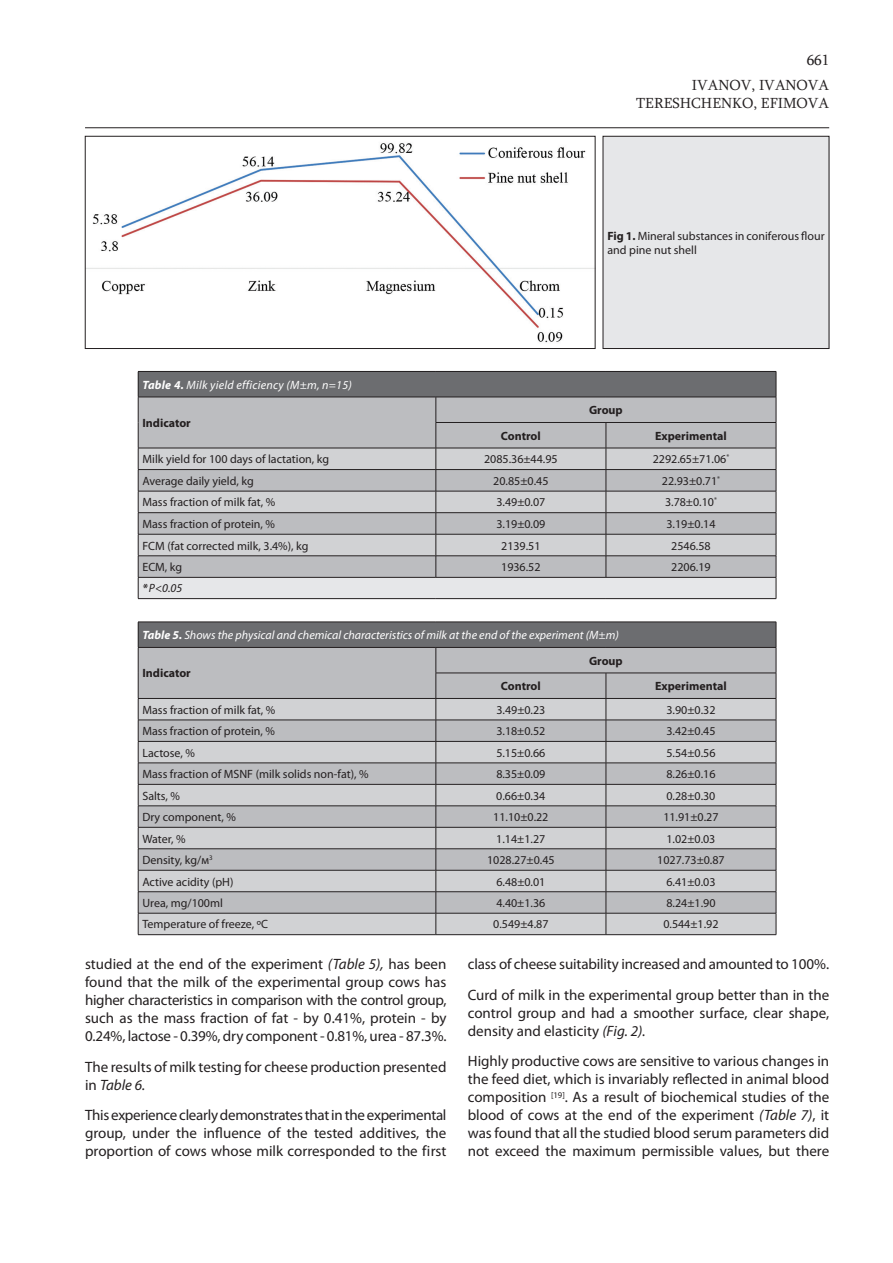
<style>
.page{position:relative;width:893px;height:1263px;background:#fff}
.page>*{position:absolute;margin:0;border:0;box-sizing:border-box;transform-origin:0 0}
.t1{font:15px/18px "Myriad Pro";color:#231f20;text-align:justify}
.t2{font:15px/18px "Sylfaen";color:#231f20;text-align:right}
.t3{font:12px/14.4px "Myriad Pro";color:#231f20}
.t4{font:italic 12px "Myriad Pro";color:#fff}
.t5{font:700 12px "Myriad Pro";color:#231f20}
.t6{font:italic 12px "Myriad Pro";letter-spacing:.02em;color:#fff}
.t7{font:italic 12px "Myriad Pro";color:#231f20}
.s1{font-weight:700}
.s2{font-weight:600}
.s3{font-style:italic}
</style>
<div class="page">
<hr style="left:85px;top:127px;width:744px;height:1px;background:#231f20">
<img style="left:87px;top:143px;width:506px;height:200px">
<div style="left:85px;top:136px;width:510px;height:213px;border:1px solid #231f20"></div>
<div style="left:603px;top:136px;width:226px;height:212px;background:#e6e7e9"></div>
<div style="left:603px;top:136px;width:226px;height:213px;border:1px solid #231f20"></div>
<hr style="left:138px;top:371px;width:298px;height:1px;background:#231f20">
<hr style="left:436px;top:371px;width:170px;height:1px;background:#231f20">
<hr style="left:606px;top:371px;width:170px;height:1px;background:#231f20">
<svg style="left:138px;top:372px;width:639px;height:226px;background:#b3b4b6"></svg>
<hr style="left:138px;top:598px;width:298px;height:1px;background:#231f20">
<hr style="left:436px;top:598px;width:170px;height:1px;background:#231f20">
<hr style="left:606px;top:598px;width:170px;height:1px;background:#231f20">
<svg style="left:138px;top:622px;width:639px;height:313px;background:#b6b7ba"></svg>
<hr style="left:138px;top:934px;width:298px;height:1px;background:#231f20">
<hr style="left:436px;top:934px;width:170px;height:1px;background:#231f20">
<hr style="left:606px;top:934px;width:170px;height:1px;background:#231f20">
<p class="t2" style="left:807px;top:51px;width:24px">661</p>
<p class="t2" style="left:636px;top:76px;width:194px">IVANOV, IVANOVA<br>TERESHCHENKO, EFIMOVA</p>
<p class="t6" style="left:142px;top:377px;width:211px"><span class="s1">Table 4.</span> Milk yield efficiency (M±m, n=15)</p>
<p class="t5" style="left:142px;top:416px;width:50px">Indicator</p>
<p class="t3" style="left:607px;top:228px;width:219px"><span class="s1">Fig 1.</span> Mineral substances in coniferous flour and pine nut shell</p>
<p class="t5" style="left:589px;top:403px;width:35px">Group</p>
<p class="t5" style="left:501px;top:429px;width:41px">Control</p>
<p class="t5" style="left:655px;top:429px;width:73px">Experimental</p>
<p class="t3" style="left:142px;top:452px;width:188px">Milk yield for 100 days of lactation, kg</p>
<p class="t3" style="left:484px;top:452px;width:75px">2085.36±44.95</p>
<p class="t3" style="left:653px;top:452px;width:78px">2292.65±71.06<sup>*</sup></p>
<p class="t3" style="left:142px;top:473px;width:113px">Average daily yield, kg</p>
<p class="t3" style="left:493px;top:473px;width:57px">20.85±0.45</p>
<p class="t3" style="left:662px;top:473px;width:60px">22.93±0.71<sup>*</sup></p>
<p class="t3" style="left:142px;top:495px;width:134px">Mass fraction of milk fat, %</p>
<p class="t3" style="left:496px;top:495px;width:51px">3.49±0.07</p>
<p class="t3" style="left:665px;top:495px;width:53px">3.78±0.10<sup>*</sup></p>
<p class="t3" style="left:142px;top:516px;width:134px">Mass fraction of protein, %</p>
<p class="t3" style="left:496px;top:516px;width:51px">3.19±0.09</p>
<p class="t3" style="left:666px;top:516px;width:51px">3.19±0.14</p>
<p class="t3" style="left:142px;top:538px;width:168px">FCM (fat corrected milk, 3.4%), kg</p>
<p class="t3" style="left:501px;top:538px;width:41px">2139.51</p>
<p class="t3" style="left:671px;top:538px;width:41px">2546.58</p>
<p class="t3" style="left:142px;top:560px;width:41px">ECM, kg</p>
<p class="t3" style="left:501px;top:560px;width:41px">1936.52</p>
<p class="t3" style="left:671px;top:560px;width:41px">2206.19</p>
<p class="t7" style="left:142px;top:581px;width:41px"><span class="s2">*</span>P&lt;0.05</p>
<p class="t4" style="left:142px;top:628px;width:478px"><span class="s1">Table 5.</span> Shows the physical and chemical characteristics of milk at the end of the experiment (M±m)</p>
<p class="t5" style="left:142px;top:667px;width:50px">Indicator</p>
<p class="t5" style="left:589px;top:654px;width:35px">Group</p>
<p class="t5" style="left:501px;top:679px;width:41px">Control</p>
<p class="t5" style="left:655px;top:679px;width:73px">Experimental</p>
<p class="t3" style="left:142px;top:702px;width:134px">Mass fraction of milk fat, %</p>
<p class="t3" style="left:496px;top:702px;width:51px">3.49±0.23</p>
<p class="t3" style="left:666px;top:702px;width:51px">3.90±0.32</p>
<p class="t3" style="left:142px;top:724px;width:134px">Mass fraction of protein, %</p>
<p class="t3" style="left:496px;top:724px;width:51px">3.18±0.52</p>
<p class="t3" style="left:666px;top:724px;width:51px">3.42±0.45</p>
<p class="t3" style="left:142px;top:745px;width:54px">Lactose, %</p>
<p class="t3" style="left:496px;top:745px;width:51px">5.15±0.66</p>
<p class="t3" style="left:666px;top:745px;width:51px">5.54±0.56</p>
<p class="t3" style="left:142px;top:767px;width:228px">Mass fraction of MSNF (milk solids non-fat), %</p>
<p class="t3" style="left:496px;top:767px;width:51px">8.35±0.09</p>
<p class="t3" style="left:666px;top:767px;width:51px">8.26±0.16</p>
<p class="t3" style="left:142px;top:788px;width:39px">Salts, %</p>
<p class="t3" style="left:496px;top:788px;width:51px">0.66±0.34</p>
<p class="t3" style="left:666px;top:788px;width:51px">0.28±0.30</p>
<p class="t3" style="left:142px;top:810px;width:95px">Dry component, %</p>
<p class="t3" style="left:493px;top:810px;width:57px">11.10±0.22</p>
<p class="t3" style="left:663px;top:810px;width:57px">11.91±0.27</p>
<p class="t3" style="left:142px;top:831px;width:45px">Water, %</p>
<p class="t3" style="left:496px;top:831px;width:51px">1.14±1.27</p>
<p class="t3" style="left:666px;top:831px;width:51px">1.02±0.03</p>
<p class="t3" style="left:142px;top:852px;width:72px">Density, kg/м<sup>3</sup></p>
<p class="t3" style="left:487px;top:853px;width:69px">1028.27±0.45</p>
<p class="t3" style="left:657px;top:853px;width:69px">1027.73±0.87</p>
<p class="t3" style="left:142px;top:874px;width:93px">Active acidity (pH)</p>
<p class="t3" style="left:496px;top:874px;width:51px">6.48±0.01</p>
<p class="t3" style="left:666px;top:874px;width:51px">6.41±0.03</p>
<p class="t3" style="left:142px;top:895px;width:82px">Urea, mg/100ml</p>
<p class="t3" style="left:496px;top:895px;width:51px">4.40±1.36</p>
<p class="t3" style="left:666px;top:895px;width:51px">8.24±1.90</p>
<p class="t3" style="left:142px;top:917px;width:127px">Temperature of freeze, ºC</p>
<p class="t3" style="left:493px;top:917px;width:57px">0.549±4.87</p>
<p class="t3" style="left:663px;top:917px;width:57px">0.544±1.92</p>
<p class="t1" style="left:85px;top:955px;width:363px">studied at the end of the experiment <span class="s3">(Table 5),</span> has been found that the milk of the experimental group cows has higher characteristics in comparison with the control group, such as the mass fraction of fat - by 0.41%, protein - by 0.24%, lactose - 0.39%, dry component - 0.81%, urea - 87.3%.</p>
<p class="t1" style="left:85px;top:1057px;width:363px">The results of milk testing for cheese production presented in <span class="s3">Table 6.</span></p>
<p class="t1" style="left:85px;top:1106px;width:363px">This experience clearly demonstrates that in the experimental group, under the influence of the tested additives, the proportion of cows whose milk corresponded to the first</p>
<p class="t1" style="left:468px;top:948px;width:363px;line-height:30.8px">class of cheese suitability increased and amounted to 100%.<br>Curd of milk in the experimental group better than in the</p>
<p class="t1" style="left:468px;top:1003px;width:363px">control group and had a smoother surface, clear shape, density and elasticity <span class="s3">(Fig. 2).</span></p>
<p class="t1" style="left:468px;top:1052px;width:363px">Highly productive cows are sensitive to various changes in the feed diet, which is invariably reflected in animal blood composition <sup>[19]</sup>. As a result of biochemical studies of the blood of cows at the end of the experiment <span class="s3">(Table 7)</span>, it was found that all the studied blood serum parameters did not exceed the maximum permissible values, but there</p>
</div>
